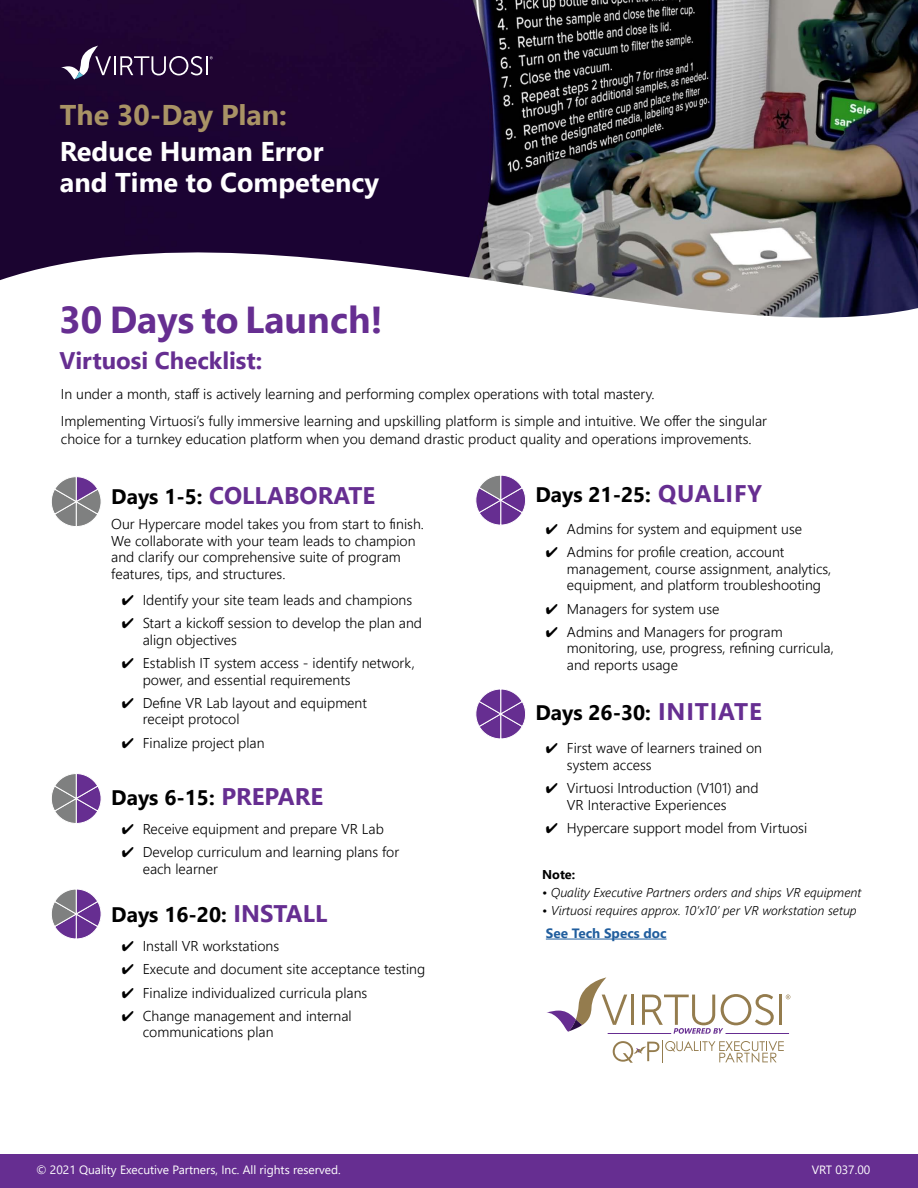
<style>
.page{position:relative;width:918px;height:1188px;background:#fff}
.page>*{position:absolute;margin:0;border:0;box-sizing:border-box;transform-origin:0 0}
.t1{font:700 37.5px "Segoe UI";color:#662e91}
.t2{font:700 28.5px "Segoe UI";color:#a99365}
.t3{font:700 27.15px/31.3px "Segoe UI";color:#fff}
.t4{font:700 24px "Segoe UI";color:#662e91}
.t5{font:700 21px "Segoe UI";color:#000}
.t6{font:300 14.25px/16.5px "Segoe UI";color:#000}
.t7{font:700 13.5px "Segoe UI";color:#215e9e}
.t8{font:italic 300 12.75px "Segoe UI";color:#000}
.t9{font:700 12.75px "Segoe UI";color:#000}
.t10{font:12px "Segoe UI";color:#fff}
.s1{font-size:21px;color:#000}
.s2{font-size:24px;color:#662e91}
</style>
<div class="page">
<img style="left:0;top:0;width:918px;height:318px">
<div style="left:0;top:1155px;width:918px;height:33px;background:#662e91"></div>
<svg style="left:61px;top:46px;width:152px;height:33px;background:#452f55"></svg>
<svg style="left:51px;top:476px;width:50px;height:50px"></svg>
<svg style="left:475px;top:475px;width:51px;height:50px"></svg>
<svg style="left:475px;top:689px;width:51px;height:50px"></svg>
<svg style="left:51px;top:773px;width:50px;height:51px"></svg>
<svg style="left:51px;top:889px;width:50px;height:50px"></svg>
<svg style="left:547px;top:977px;width:80px;height:55px"></svg>
<hr style="left:631px;top:995px;width:3px;height:30px;background:#947c4e">
<hr style="left:779px;top:995px;width:3px;height:30px;background:#947c4e">
<svg style="left:786px;top:995px;width:4px;height:4px"></svg>
<hr style="left:608px;top:1033px;width:63px;height:1px;background:#662d91">
<hr style="left:726px;top:1033px;width:63px;height:1px;background:#662d91">
<svg style="left:642px;top:994px;width:132px;height:40px"></svg>
<svg style="left:613px;top:1040px;width:171px;height:23px"></svg>
<hr style="left:546px;top:939px;width:121px;height:1px;background:#215e9e">
<h2 class="t2" style="left:60px;top:88px;width:229px">The 30-Day Plan:</h2>
<h3 class="t3" style="left:60px;top:134px;width:321px">Reduce Human Error<br>and Time to Competency</h3>
<h1 class="t1" style="left:59px;top:285px;width:325px">30 Days to Launch!</h1>
<h3 class="t4" style="left:59px;top:338px;width:204px">Virtuosi Checklist:</h3>
<p class="t6" style="left:61px;top:379px;width:708px;line-height:27px">In under a month, staff is actively learning and performing complex operations with total mastery.<br>Implementing Virtuosi’s fully immersive learning and upskilling platform is simple and intuitive. We offer the singular</p>
<p class="t6" style="left:61px;top:429px;width:692px">choice for a turnkey education platform when you demand drastic product quality and operations improvements.</p>
<h3 class="t4" style="left:111px;top:473px;width:266px"><span class="s1">Days 1-5:</span> COLLABORATE</h3>
<p class="t6" style="left:111px;top:515px;width:314px">Our Hypercare model takes you from start to finish.<br>We collaborate with your team leads to champion and clarify our comprehensive suite of program features, tips, and structures.</p>
<p class="t6" style="left:122px;top:590px;width:292px">✔ Identify your site team leads and champions</p>
<p class="t6" style="left:143px;top:614px;width:281px;text-indent:-21px">✔ Start a kickoff session to develop the plan and align objectives</p>
<p class="t6" style="left:143px;top:653px;width:274px;text-indent:-21px">✔ Establish IT system access - identify network, power, and essential requirements</p>
<p class="t6" style="left:143px;top:693px;width:226px;text-indent:-21px">✔ Define VR Lab layout and equipment receipt protocol</p>
<p class="t6" style="left:122px;top:733px;width:144px">✔ Finalize project plan</p>
<h3 class="t5" style="left:111px;top:778px;width:213px">Days 6-15: <span class="s2">PREPARE</span></h3>
<p class="t6" style="left:122px;top:819px;width:264px">✔ Receive equipment and prepare VR Lab</p>
<p class="t6" style="left:143px;top:843px;width:258px;text-indent:-21px">✔ Develop curriculum and learning plans for each learner</p>
<h3 class="t5" style="left:111px;top:895px;width:218px">Days 16-20: <span class="s2">INSTALL</span></h3>
<p class="t6" style="left:122px;top:936px;width:159px">✔ Install VR workstations</p>
<p class="t6" style="left:122px;top:960px;width:305px">✔ Execute and document site acceptance testing</p>
<p class="t6" style="left:122px;top:983px;width:247px">✔ Finalize individualized curricula plans</p>
<p class="t6" style="left:143px;top:1006px;width:211px;text-indent:-21px">✔ Change management and internal communications plan</p>
<h3 class="t5" style="left:535px;top:475px;width:228px">Days 21-25: <span class="s2">QUALIFY</span></h3>
<p class="t6" style="left:546px;top:520px;width:258px">✔ Admins for system and equipment use</p>
<p class="t6" style="left:567px;top:543px;width:266px;text-indent:-21px">✔ Admins for profile creation, account management, course assignment, analytics, equipment, and platform troubleshooting</p>
<p class="t6" style="left:546px;top:599px;width:175px">✔ Managers for system use</p>
<p class="t6" style="left:567px;top:622px;width:268px;text-indent:-21px">✔ Admins and Managers for program monitoring, use, progress, refining curricula, and reports usage</p>
<h3 class="t5" style="left:535px;top:693px;width:228px">Days 26-30: <span class="s2">INITIATE</span></h3>
<p class="t6" style="left:567px;top:739px;width:197px;text-indent:-21px">✔ First wave of learners trained on system access</p>
<p class="t6" style="left:567px;top:779px;width:193px;text-indent:-21px">✔ Virtuosi Introduction (V101) and<br>VR Interactive Experiences</p>
<p class="t6" style="left:546px;top:818px;width:263px">✔ Hypercare support model from Virtuosi</p>
<p class="t9" style="left:542px;top:862px;width:35px">Note:</p>
<p class="t8" style="left:542px;top:880px;width:321px">• Quality Executive Partners orders and ships VR equipment</p>
<p class="t8" style="left:542px;top:898px;width:316px">• Virtuosi requires approx. 10’x10’ per VR workstation setup</p>
<p class="t7" style="left:546px;top:920px;width:122px">See Tech Specs doc</p>
<p class="t10" style="left:36px;top:1159px;width:306px">© 2021 Quality Executive Partners, Inc. All rights reserved.</p>
<p class="t10" style="left:812px;top:1159px;width:60px">VRT 037.00</p>
</div>
